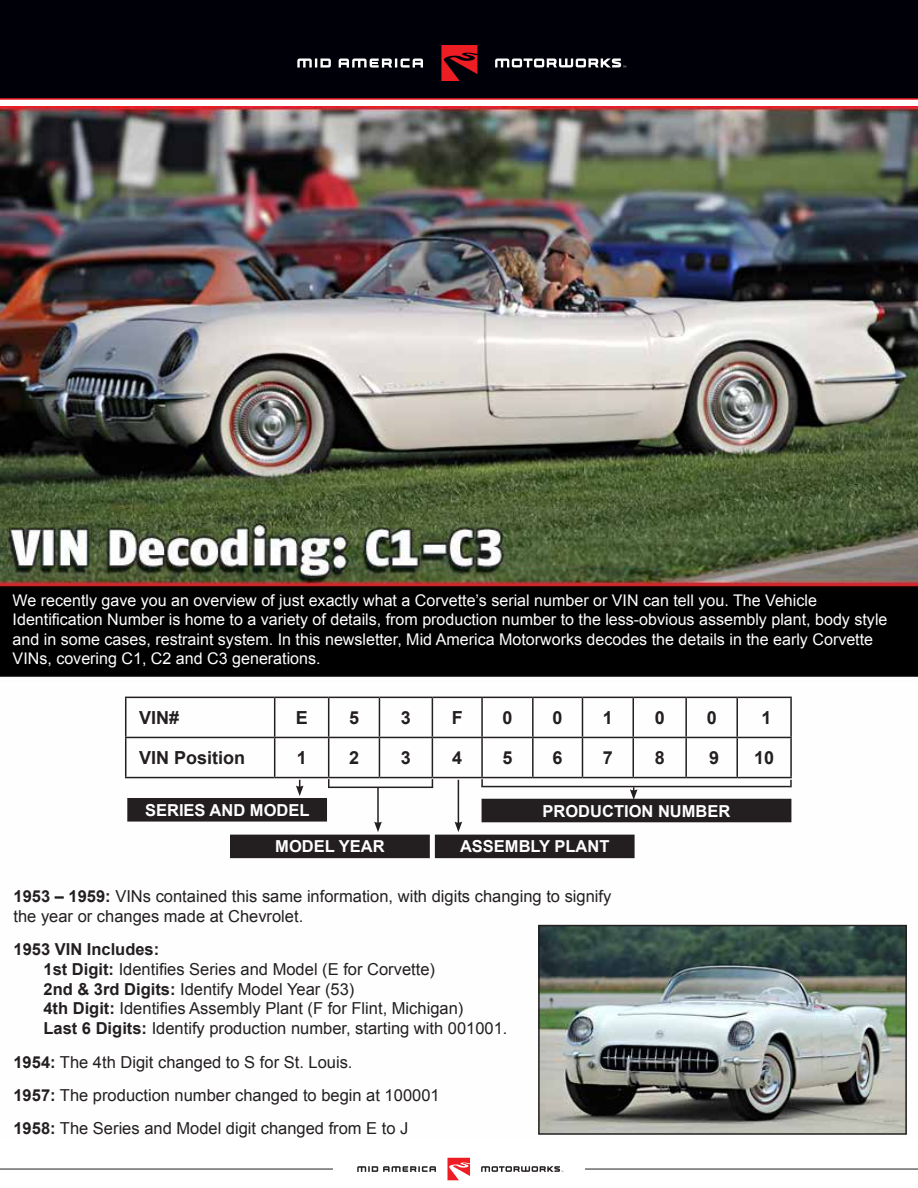
<style>
.page{position:relative;width:918px;height:1188px;background:#fff}
.page>*{position:absolute;margin:0;border:0;box-sizing:border-box;transform-origin:0 0}
.t1{font:700 18px "Arial";color:#231f20}
.t2{font:16.5px/19.8px "Arial";color:#231f20}
.t3{font:700 16.5px/35.8px "Arial";color:#fff}
.t4{font:16.05px/19.4px "Arial";color:#fff}
.s1{font-weight:700}
</style>
<div class="page">
<div style="left:0;top:0;width:918px;height:99px;background:#000008"></div>
<svg style="left:441px;top:45px;width:36px;height:36px"></svg>
<svg style="left:297px;top:59px;width:126px;height:9px"></svg>
<svg style="left:495px;top:59px;width:131px;height:9px"></svg>
<hr style="left:0;top:98px;width:918px;height:2px;background:#ed1d24">
<svg style="left:447px;top:1158px;width:23px;height:22px"></svg>
<svg style="left:357px;top:1166px;width:79px;height:6px"></svg>
<svg style="left:481px;top:1166px;width:82px;height:6px"></svg>
<hr style="left:585px;top:1169px;width:333px;height:1px;background:#231f20">
<hr style="left:0;top:1169px;width:333px;height:1px;background:#231f20">
<hr style="left:0;top:106px;width:918px;height:4px;background:#ef1b26">
<img style="left:0;top:107px;width:918px;height:818px">
<hr style="left:125px;top:697px;width:150px;height:1px;background:#231f20">
<hr style="left:125px;top:698px;width:1px;height:39px;background:#231f20">
<hr style="left:275px;top:697px;width:54px;height:1px;background:#231f20">
<hr style="left:274px;top:698px;width:1px;height:39px;background:#231f20">
<hr style="left:329px;top:697px;width:50px;height:1px;background:#231f20">
<hr style="left:328px;top:698px;width:1px;height:39px;background:#231f20">
<hr style="left:379px;top:697px;width:53px;height:1px;background:#231f20">
<hr style="left:379px;top:698px;width:1px;height:39px;background:#231f20">
<hr style="left:432px;top:697px;width:50px;height:1px;background:#231f20">
<hr style="left:432px;top:698px;width:1px;height:39px;background:#231f20">
<hr style="left:482px;top:697px;width:51px;height:1px;background:#231f20">
<hr style="left:481px;top:698px;width:2px;height:39px;background:#231f20">
<hr style="left:533px;top:697px;width:49px;height:1px;background:#231f20">
<hr style="left:532px;top:698px;width:2px;height:39px;background:#231f20">
<hr style="left:582px;top:697px;width:51px;height:1px;background:#231f20">
<hr style="left:582px;top:698px;width:1px;height:39px;background:#231f20">
<hr style="left:633px;top:697px;width:53px;height:1px;background:#231f20">
<hr style="left:633px;top:698px;width:1px;height:39px;background:#231f20">
<hr style="left:686px;top:697px;width:51px;height:1px;background:#231f20">
<hr style="left:685px;top:698px;width:2px;height:39px;background:#231f20">
<hr style="left:737px;top:697px;width:55px;height:1px;background:#231f20">
<hr style="left:736px;top:698px;width:2px;height:39px;background:#231f20">
<hr style="left:790px;top:698px;width:2px;height:39px;background:#231f20">
<hr style="left:125px;top:737px;width:150px;height:1px;background:#231f20">
<hr style="left:125px;top:738px;width:1px;height:39px;background:#231f20">
<hr style="left:275px;top:737px;width:54px;height:1px;background:#231f20">
<hr style="left:274px;top:738px;width:1px;height:39px;background:#231f20">
<hr style="left:329px;top:737px;width:50px;height:1px;background:#231f20">
<hr style="left:328px;top:738px;width:1px;height:39px;background:#231f20">
<hr style="left:379px;top:737px;width:53px;height:1px;background:#231f20">
<hr style="left:379px;top:738px;width:1px;height:39px;background:#231f20">
<hr style="left:432px;top:737px;width:50px;height:1px;background:#231f20">
<hr style="left:432px;top:738px;width:1px;height:39px;background:#231f20">
<hr style="left:482px;top:737px;width:51px;height:1px;background:#231f20">
<hr style="left:481px;top:738px;width:2px;height:39px;background:#231f20">
<hr style="left:533px;top:737px;width:49px;height:1px;background:#231f20">
<hr style="left:532px;top:738px;width:2px;height:39px;background:#231f20">
<hr style="left:582px;top:737px;width:51px;height:1px;background:#231f20">
<hr style="left:582px;top:738px;width:1px;height:39px;background:#231f20">
<hr style="left:633px;top:737px;width:53px;height:1px;background:#231f20">
<hr style="left:633px;top:738px;width:1px;height:39px;background:#231f20">
<hr style="left:686px;top:737px;width:51px;height:1px;background:#231f20">
<hr style="left:685px;top:738px;width:2px;height:39px;background:#231f20">
<hr style="left:737px;top:737px;width:55px;height:1px;background:#231f20">
<hr style="left:736px;top:738px;width:2px;height:39px;background:#231f20">
<hr style="left:790px;top:738px;width:2px;height:39px;background:#231f20">
<hr style="left:125px;top:777px;width:150px;height:1px;background:#231f20">
<hr style="left:275px;top:777px;width:54px;height:1px;background:#231f20">
<hr style="left:329px;top:777px;width:50px;height:1px;background:#231f20">
<hr style="left:379px;top:777px;width:53px;height:1px;background:#231f20">
<hr style="left:432px;top:777px;width:50px;height:1px;background:#231f20">
<hr style="left:482px;top:777px;width:51px;height:1px;background:#231f20">
<hr style="left:533px;top:777px;width:49px;height:1px;background:#231f20">
<hr style="left:582px;top:777px;width:51px;height:1px;background:#231f20">
<hr style="left:633px;top:777px;width:53px;height:1px;background:#231f20">
<hr style="left:686px;top:777px;width:51px;height:1px;background:#231f20">
<hr style="left:737px;top:777px;width:55px;height:1px;background:#231f20">
<div style="left:128px;top:798px;width:199px;height:23px;background:#231f20"></div>
<div style="left:231px;top:835px;width:198px;height:23px;background:#231f20"></div>
<div style="left:482px;top:799px;width:309px;height:23px;background:#231f20"></div>
<div style="left:435px;top:835px;width:199px;height:23px;background:#231f20"></div>
<img style="left:541px;top:928px;width:363px;height:204px">
<div style="left:538px;top:925px;width:369px;height:210px;border:2px solid #231f20"></div>
<hr style="left:328px;top:787px;width:105px;height:1px;background:#231f20">
<hr style="left:481px;top:786px;width:310px;height:1px;background:#231f20">
<svg style="left:328px;top:779px;width:2px;height:8px"></svg>
<svg style="left:481px;top:779px;width:2px;height:8px"></svg>
<svg style="left:790px;top:780px;width:2px;height:7px"></svg>
<svg style="left:296px;top:780px;width:8px;height:16px"></svg>
<hr style="left:377px;top:788px;width:2px;height:36px;background:#231f20">
<svg style="left:374px;top:822px;width:8px;height:10px"></svg>
<hr style="left:458px;top:780px;width:1px;height:44px;background:#231f20">
<svg style="left:455px;top:822px;width:7px;height:10px"></svg>
<svg style="left:630px;top:787px;width:8px;height:12px"></svg>
<p class="t4" style="left:13px;top:591px;width:876px">We recently gave you an overview of just exactly what a Corvette’s serial number or VIN can tell you. The Vehicle Identification Number is home to a variety of details, from production number to the less-obvious assembly plant, body style and in some cases, restraint system. In this newsletter, Mid America Motorworks decodes the details in the early Corvette VINs, covering C1, C2 and C3 generations.</p>
<p class="t1" style="left:139px;top:706px;width:42px">VIN#</p>
<p class="t1" style="left:296px;top:706px;width:14px">E</p>
<p class="t1" style="left:349px;top:706px;width:12px">5</p>
<p class="t1" style="left:401px;top:706px;width:12px">3</p>
<p class="t1" style="left:452px;top:706px;width:12px">F</p>
<p class="t1" style="left:502px;top:706px;width:12px">0</p>
<p class="t1" style="left:553px;top:706px;width:12px">0</p>
<p class="t1" style="left:603px;top:706px;width:12px">1</p>
<p class="t1" style="left:655px;top:706px;width:12px">0</p>
<p class="t1" style="left:707px;top:706px;width:12px">0</p>
<p class="t1" style="left:762px;top:706px;width:12px">1</p>
<p class="t1" style="left:139px;top:746px;width:108px">VIN Position</p>
<p class="t1" style="left:297px;top:746px;width:12px">1</p>
<p class="t1" style="left:349px;top:746px;width:12px">2</p>
<p class="t1" style="left:401px;top:746px;width:12px">3</p>
<p class="t1" style="left:452px;top:746px;width:12px">4</p>
<p class="t1" style="left:502px;top:746px;width:12px">5</p>
<p class="t1" style="left:553px;top:746px;width:12px">6</p>
<p class="t1" style="left:603px;top:746px;width:12px">7</p>
<p class="t1" style="left:655px;top:746px;width:12px">8</p>
<p class="t1" style="left:709px;top:746px;width:12px">9</p>
<p class="t1" style="left:754px;top:746px;width:22px">10</p>
<p class="t3" style="left:145px;top:793px;width:166px">SERIES AND MODEL</p>
<p class="t3" style="left:275px;top:829px;width:111px">MODEL YEAR</p>
<p class="t3" style="left:460px;top:793px;width:272px;text-indent:83px">PRODUCTION NUMBER<br>ASSEMBLY PLANT</p>
<p class="t2" style="left:14px;top:886px;width:599px"><span class="s1">1953 – 1959:</span> VINs contained this same information, with digits changing to signify the year or changes made at Chevrolet.</p>
<p class="t2" style="left:43px;top:940px;width:466px;text-indent:-30px"><span class="s1">1953 VIN Includes:<br>1st Digit:</span> Identifies Series and Model (E for Corvette)<br><span class="s1">2nd &amp; 3rd Digits:</span> Identify Model Year (53)<br><span class="s1">4th Digit:</span> Identifies Assembly Plant (F for Flint, Michigan)<br><span class="s1">Last 6 Digits:</span> Identify production number, starting with 001001.</p>
<p class="t2" style="left:13px;top:1045px;width:428px;line-height:33.3px"><span class="s1">1954:</span> The 4th Digit changed to S for St. Louis.<br><span class="s1">1957:</span> The production number changed to begin at 100001<br><span class="s1">1958:</span> The Series and Model digit changed from E to J</p>
</div>
